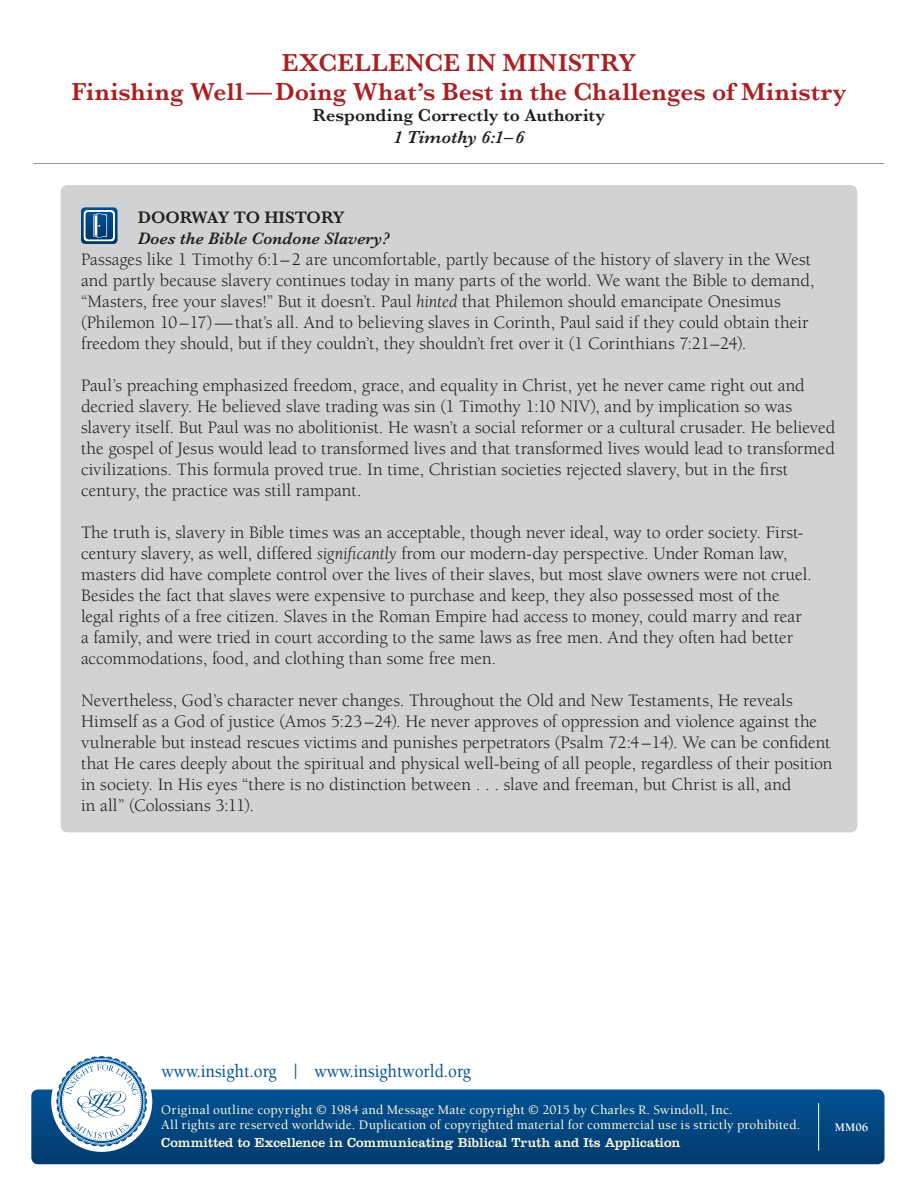
<style>
.page{position:relative;width:918px;height:1188px;background:#fff}
.page>*{position:absolute;margin:0;border:0;box-sizing:border-box;transform-origin:0 0}
.t1{font:600 25.5px/28.5px "Baskerville";letter-spacing:.01em;color:#aa1f22;text-align:center}
.t2{font:500 18.9px "Berkeley";color:#005294;scale:.9 1}
.t3{font:18px/21px "Berkeley";color:#231f20}
.t4{font:600 18px "Baskerville";letter-spacing:.005em;color:#231f20}
.t5{font:italic 600 18px "Baskerville";color:#231f20}
.t6{font:italic 600 17.25px "Baskerville";color:#231f20}
.t7{font:600 17.25px "Baskerville";color:#231f20}
.t8{font:500 13.5px/15px "Berkeley";letter-spacing:.01em;color:#fffcdc}
.t9{font:13.5px "Clarendon";letter-spacing:.005em;color:#fffcdc}
.t10{font:700 12px "Berkeley";color:#fff}
.s1{font-style:italic}
</style>
<div class="page">
<div style="left:31px;top:1090px;width:854px;height:74px;background:linear-gradient(to bottom,#015294,#043b6f);border-radius:7px"></div>
<div style="left:51px;top:1051px;width:101px;height:101px;background:#fff;border-radius:50%"></div>
<svg style="left:56px;top:1056px;width:91px;height:91px"></svg>
<hr style="left:818px;top:1103px;width:1px;height:48px;background:#fff">
<hr style="left:34px;top:163px;width:850px;height:1px;background:#939598">
<div style="left:61px;top:185px;width:796px;height:647px;background:#d1d2d4;border-radius:7px"></div>
<svg style="left:81px;top:207px;width:37px;height:37px"></svg>
<h1 class="t1" style="left:72px;top:48px;width:776px">EXCELLENCE IN MINISTRY<br>Finishing Well—Doing What’s Best in the Challenges of Ministry</h1>
<p class="t4" style="left:313px;top:103px;width:294px">Responding Correctly to Authority</p>
<p class="t5" style="left:393px;top:125px;width:133px">1 Timothy 6:1–6</p>
<p class="t7" style="left:138px;top:205px;width:208px">DOORWAY TO HISTORY</p>
<p class="t6" style="left:138px;top:227px;width:254px">Does the Bible Condone Slavery?</p>
<p class="t3" style="left:81px;top:249px;width:735px">Passages like 1 Timothy 6:1–2 are uncomfortable, partly because of the history of slavery in the West and partly because slavery continues today in many parts of the world. We want the Bible to demand, “Masters, free your slaves!” But it doesn’t. Paul <span class="s1">hinted</span> that Philemon should emancipate Onesimus (Philemon 10–17)—that’s all. And to believing slaves in Corinth, Paul said if they could obtain their freedom they should, but if they couldn’t, they shouldn’t fret over it (1 Corinthians 7:21–24).</p>
<p class="t3" style="left:81px;top:375px;width:756px">Paul’s preaching emphasized freedom, grace, and equality in Christ, yet he never came right out and decried slavery. He believed slave trading was sin (1 Timothy 1:10 NIV), and by implication so was slavery itself. But Paul was no abolitionist. He wasn’t a social reformer or a cultural crusader. He believed the gospel of Jesus would lead to transformed lives and that transformed lives would lead to transformed civilizations. This formula proved true. In time, Christian societies rejected slavery, but in the first century, the practice was still rampant.</p>
<p class="t3" style="left:81px;top:522px;width:732px">The truth is, slavery in Bible times was an acceptable, though never ideal, way to order society. First&shy;century slavery, as well, differed <span class="s1">significantly</span> from our modern-day perspective. Under Roman law, masters did have complete control over the lives of their slaves, but most slave owners were not cruel.<br>Besides the fact that slaves were expensive to purchase and keep, they also possessed most of the legal rights of a free citizen. Slaves in the Roman Empire had access to money, could marry and rear a family, and were tried in court according to the same laws as free men. And they often had better accommodations, food, and clothing than some free men.</p>
<p class="t3" style="left:81px;top:690px;width:753px">Nevertheless, God’s character never changes. Throughout the Old and New Testaments, He reveals Himself as a God of justice (Amos 5:23–24). He never approves of oppression and violence against the vulnerable but instead rescues victims and punishes perpetrators (Psalm 72:4–14). We can be confident that He cares deeply about the spiritual and physical well-being of all people, regardless of their position in society. In His eyes “there is no distinction between . . . slave and freeman, but Christ is all, and<br>in all” (Colossians 3:11).</p>
<p class="t2" style="left:162px;top:1061px;width:345px">www.insight.org | www.insightworld.org</p>
<p class="t8" style="left:161px;top:1103px;width:641px">Original outline copyright © 1984 and Message Mate copyright © 2015 by Charles R. Swindoll, Inc.<br>All rights are reserved worldwide. Duplication of copyrighted material for commercial use is strictly prohibited.</p>
<p class="t9" style="left:161px;top:1135px;width:521px">Committed to Excellence in Communicating Biblical Truth and Its Application</p>
<p class="t10" style="left:835px;top:1121px;width:35px">MM06</p>
</div>
